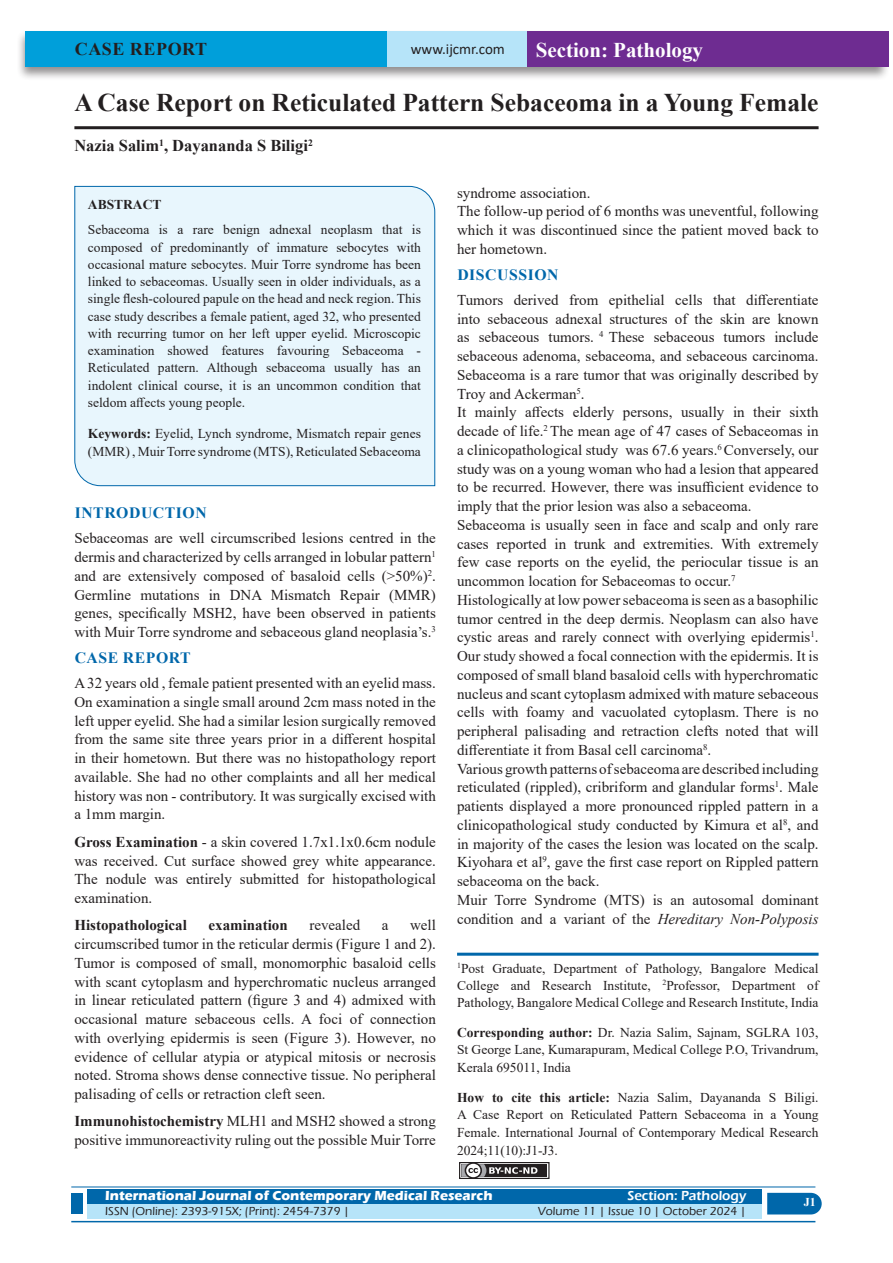
<style>
.page{position:relative;width:893px;height:1263px;background:#fff}
.page>*{position:absolute;margin:0;border:0;box-sizing:border-box;transform-origin:0 0}
.A_Title_New{font:700 25.5px "Times New Roman";color:#231f20}
.t1{font:700 21px "Times New Roman";color:#fff}
.AT_new{font:700 18px "Times New Roman";letter-spacing:.035em;color:#231f20}
.AU-New{font:700 16.5px "Times New Roman";color:#231f20}
.t2{font:700 15.75px "Times New Roman";letter-spacing:.035em;color:#0067aa}
.TX_New{font:15px/18.8px "Times New Roman";color:#231f20;text-align:justify}
.TX_New-2{font:700 15px "Times New Roman";color:#231f20}
.t3{font:15px "Calibri";color:#231f20}
.ABS_TEXT_New{font:13.5px/17.2px "Times New Roman";color:#231f20;text-align:justify}
.HTC_new{font:13.5px/17.7px "Times New Roman";letter-spacing:-.005em;color:#231f20;text-align:justify}
.Affi_New{font:13.5px/17.2px "Times New Roman";color:#231f20;text-align:justify}
.Corresponding{font:13.5px/17.2px "Times New Roman";color:#231f20;text-align:justify}
.Keyword_New{font:13.5px/18px "Times New Roman";color:#231f20}
.t4{font:700 13.5px "Eras ITC";color:#fff}
.t5{font:600 13.5px "Eras ITC";color:#fff}
.ABS_new{font:700 13.5px "Times New Roman";color:#231f20}
.t6{font:500 12px "Eras ITC";color:#231f20}
.t7{font:700 12px "Times New Roman";color:#fff}
.s1{font-weight:700}
.s2{font-style:italic}
</style>
<div class="page">
<div style="left:16px;top:29px;width:875px;height:52px;background:#231f20;opacity:.5"></div>
<div style="left:25px;top:31px;width:858px;height:35px;background:#b6e4f9"></div>
<div style="left:25px;top:31px;width:362px;height:35px;background:#009fda"></div>
<div style="left:527px;top:31px;width:361px;height:35px;background:#6e2c91"></div>
<div style="left:459px;top:1162px;width:91px;height:17px;border:1px solid #231f20"></div>
<div style="left:461px;top:1164px;width:86px;height:13px;background:#231f20"></div>
<svg style="left:461px;top:1162px;width:76px;height:17px"></svg>
<div style="left:87px;top:1189px;width:674px;height:15px;background:#0067aa"></div>
<div style="left:87px;top:1204px;width:674px;height:15px;background:#b6e4f9"></div>
<svg style="left:767px;top:1193px;width:55px;height:21px"></svg>
<hr style="left:71px;top:1186px;width:744px;height:1px;background:#0067aa">
<hr style="left:71px;top:1221px;width:744px;height:1px;background:#0067aa">
<div style="left:71px;top:1193px;width:12px;height:21px;background:#0067aa"></div>
<hr style="left:74px;top:126px;width:745px;height:3px;background:#231f20">
<div style="left:74px;top:186px;width:361px;height:300px;background:#e8f6fd"></div>
<hr style="left:457px;top:953px;width:362px;height:3px;background:#0067aa">
<p class="AT_new" style="left:75px;top:36px;width:134px">CASE REPORT</p>
<p class="t3" style="left:411px;top:39px;width:96px">www.ijcmr.com</p>
<h2 class="t1" style="left:536px;top:35px;width:169px">Section: Pathology</h2>
<p class="A_Title_New" style="left:74px;top:84px;width:746px">A Case Report on Reticulated Pattern Sebaceoma in a Young Female</p>
<p class="AU-New" style="left:74px;top:134px;width:240px">Nazia Salim<sup>1</sup>, Dayananda S Biligi<sup>2</sup></p>
<p class="ABS_new" style="left:88px;top:194px;width:75px">ABSTRACT</p>
<p class="ABS_TEXT_New" style="left:88px;top:221px;width:335px">Sebaceoma is a rare benign adnexal neoplasm that is composed of predominantly of immature sebocytes with occasional mature sebocytes. Muir Torre syndrome has been linked to sebaceomas. Usually seen in older individuals, as a single flesh-coloured papule on the head and neck region. This case study describes a female patient, aged 32, who presented with recurring tumor on her left upper eyelid. Microscopic examination showed features favouring Sebaceoma - Reticulated pattern. Although sebaceoma usually has an indolent clinical course, it is an uncommon condition that seldom affects young people.</p>
<p class="Keyword_New" style="left:88px;top:424px;width:335px"><span class="s1">Keywords:</span> Eyelid, Lynch syndrome, Mismatch repair genes (MMR) , Muir Torre syndrome (MTS), Reticulated Sebaceoma</p>
<h1 class="t2" style="left:75px;top:502px;width:134px">INTRODUCTION</h1>
<p class="TX_New" style="left:74px;top:529px;width:363px">Sebaceomas are well circumscribed lesions centred in the dermis and characterized by cells arranged in lobular pattern<sup>1 </sup>and are extensively composed of basaloid cells (&gt;50%)<sup>2</sup>.<br>Germline mutations in DNA Mismatch Repair (MMR) genes, specifically MSH2, have been observed in patients with Muir Torre syndrome and sebaceous gland neoplasia’s.<sup>3</sup></p>
<h1 class="t2" style="left:75px;top:646px;width:117px">CASE REPORT</h1>
<p class="TX_New" style="left:74px;top:673px;width:363px">A 32 years old , female patient presented with an eyelid mass.<br>On examination a single small around 2cm mass noted in the left upper eyelid. She had a similar lesion surgically removed from the same site three years prior in a different hospital in their hometown. But there was no histopathology report available. She had no other complaints and all her medical history was non - contributory. It was surgically excised with a 1mm margin.</p>
<p class="TX_New" style="left:74px;top:832px;width:363px"><span class="s1">Gross Examination</span> - a skin covered 1.7x1.1x0.6cm nodule was received. Cut surface showed grey white appearance.<br>The nodule was entirely submitted for histopathological examination.</p>
<p class="TX_New-2" style="left:74px;top:914px;width:114px">Histopathological</p>
<p class="TX_New-2" style="left:209px;top:914px;width:81px">examination</p>
<p class="TX_New" style="left:309px;top:915px;width:52px">revealed</p>
<p class="TX_New" style="left:382px;top:915px;width:8px">a</p>
<p class="TX_New" style="left:74px;top:915px;width:363px;text-indent:336px">well circumscribed tumor in the reticular dermis (Figure 1 and 2).<br>Tumor is composed of small, monomorphic basaloid cells with scant cytoplasm and hyperchromatic nucleus arranged in linear reticulated pattern (figure 3 and 4) admixed with occasional mature sebaceous cells. A foci of connection with overlying epidermis is seen (Figure 3). However, no evidence of cellular atypia or atypical mitosis or necrosis noted. Stroma shows dense connective tissue. No peripheral palisading of cells or retraction cleft seen.</p>
<p class="TX_New" style="left:74px;top:1111px;width:363px"><span class="s1">Immunohistochemistry</span> MLH1 and MSH2 showed a strong positive immunoreactivity ruling out the possible Muir Torre</p>
<p class="TX_New" style="left:457px;top:183px;width:135px">syndrome association.</p>
<p class="TX_New" style="left:457px;top:201px;width:363px">The follow-up period of 6 months was uneventful, following which it was discontinued since the patient moved back to her hometown.</p>
<h1 class="t2" style="left:457px;top:263px;width:103px">DISCUSSION</h1>
<p class="TX_New" style="left:457px;top:290px;width:363px">Tumors derived from epithelial cells that differentiate into sebaceous adnexal structures of the skin are known as sebaceous tumors. <sup>4</sup> These sebaceous tumors include sebaceous adenoma, sebaceoma, and sebaceous carcinoma.<br>Sebaceoma is a rare tumor that was originally described by Troy and Ackerman<sup>5</sup>.</p>
<p class="TX_New" style="left:457px;top:402px;width:363px">It mainly affects elderly persons, usually in their sixth decade of life.<sup>2</sup> The mean age of 47 cases of Sebaceomas in a clinicopathological study was 67.6 years.<sup>6</sup> Conversely, our study was on a young woman who had a lesion that appeared to be recurred. However, there was insufficient evidence to imply that the prior lesion was also a sebaceoma.</p>
<p class="TX_New" style="left:457px;top:515px;width:363px">Sebaceoma is usually seen in face and scalp and only rare cases reported in trunk and extremities. With extremely few case reports on the eyelid, the periocular tissue is an uncommon location for Sebaceomas to occur.<sup>7</sup></p>
<p class="TX_New" style="left:457px;top:590px;width:363px">Histologically at low power sebaceoma is seen as a basophilic tumor centred in the deep dermis. Neoplasm can also have cystic areas and rarely connect with overlying epidermis<sup>1</sup>.<br>Our study showed a focal connection with the epidermis. It is composed of small bland basaloid cells with hyperchromatic nucleus and scant cytoplasm admixed with mature sebaceous cells with foamy and vacuolated cytoplasm. There is no peripheral palisading and retraction clefts noted that will differentiate it from Basal cell carcinoma<sup>8</sup>.</p>
<p class="TX_New" style="left:457px;top:759px;width:363px">Various growth patterns of sebaceoma are described including reticulated (rippled), cribriform and glandular forms<sup>1</sup>. Male patients displayed a more pronounced rippled pattern in a clinicopathological study conducted by Kimura et al<sup>8</sup>, and in majority of the cases the lesion was located on the scalp.<br>Kiyohara et al<sup>9</sup>, gave the first case report on Rippled pattern sebaceoma on the back.</p>
<p class="TX_New" style="left:457px;top:890px;width:363px">Muir Torre Syndrome (MTS) is an autosomal dominant condition and a variant of the <span class="s2">Hereditary Non-Polyposis</span></p>
<p class="Affi_New" style="left:457px;top:959px;width:363px"><sup>1</sup>Post Graduate, Department of Pathology, Bangalore Medical College and Research Institute, <sup>2</sup>Professor, Department of Pathology, Bangalore Medical College and Research Institute, India</p>
<p class="Corresponding" style="left:457px;top:1024px;width:363px"><span class="s1">Corresponding author:</span> Dr. Nazia Salim, Sajnam, SGLRA 103, St George Lane, Kumarapuram, Medical College P.O, Trivandrum, Kerala 695011, India</p>
<p class="HTC_new" style="left:457px;top:1088px;width:363px"><span class="s1">How to cite this article:</span> Nazia Salim, Dayananda S Biligi.<br>A Case Report on Reticulated Pattern Sebaceoma in a Young Female. International Journal of Contemporary Medical Research 2024;11(10):J1-J3.</p>
<p class="t4" style="left:105px;top:1188px;width:389px">International Journal of Contemporary Medical Research</p>
<p class="t5" style="left:627px;top:1188px;width:120px">Section: Pathology</p>
<p class="t6" style="left:105px;top:1204px;width:246px">ISSN (Online): 2393-915X; (Print): 2454-7379 |</p>
<p class="t6" style="left:538px;top:1204px;width:210px">Volume 11 | Issue 10 | October 2024 |</p>
<p class="t7" style="left:804px;top:1194px;width:13px">J1</p>
</div>
